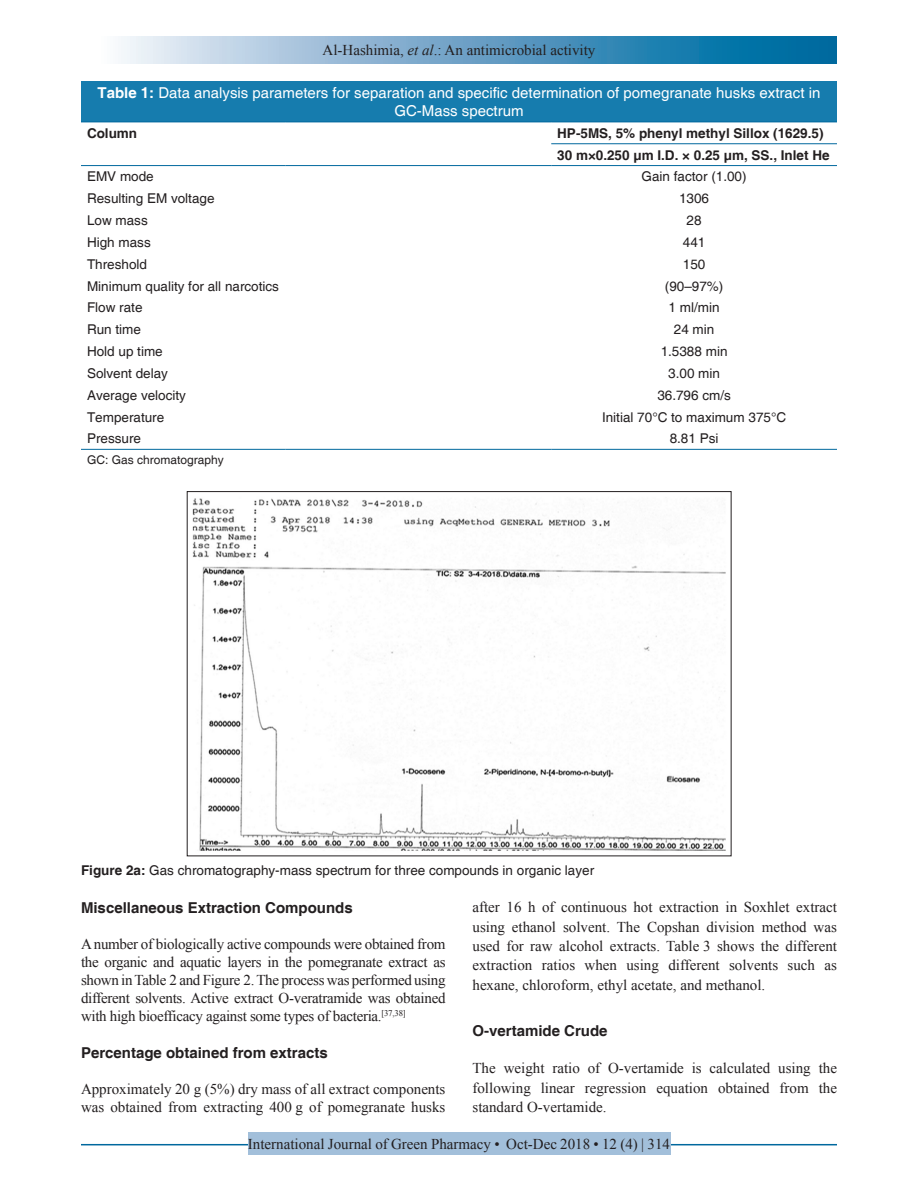
<style>
.page{position:relative;width:918px;height:1188px;background:#fff}
.page>*{position:absolute;margin:0;border:0;box-sizing:border-box;transform-origin:0 0}
.TX{font:15px/19.4px "Times New Roman";color:#231f20;text-align:justify}
.TT{font:15px/18px "Helvetica";color:#fff;text-align:center}
.t1{font:700 15px "Helvetica";color:#231f20}
.TB{font:13.5px "Helvetica";color:#231f20}
.TCH{font:700 13.5px "Helvetica";color:#231f20}
.FGC{font:13.5px "Helvetica";color:#231f20}
.TBL{font:13.5px "Helvetica";color:#231f20}
.TFN{font:12px "Helvetica";color:#231f20}
.s1{font-style:italic}
.s2{font-weight:700}
.s3{font-style:inherit}
</style>
<div class="page">
<div style="left:81px;top:37px;width:756px;height:27px;background:linear-gradient(to right,#fcf4fb,#005d99)"></div>
<hr style="left:81px;top:1144px;width:756px;height:1px;background:#00689e">
<div style="left:248px;top:1133px;width:422px;height:22px;background:#a2bfda"></div>
<div style="left:81px;top:81px;width:756px;height:41px;background:#167cae"></div>
<hr style="left:81px;top:449px;width:205px;height:1px;background:#00689e">
<hr style="left:286px;top:449px;width:265px;height:1px;background:#00689e">
<hr style="left:551px;top:449px;width:286px;height:1px;background:#00689e">
<hr style="left:81px;top:122px;width:205px;height:1px;background:#00689e">
<hr style="left:286px;top:122px;width:265px;height:1px;background:#00689e">
<hr style="left:551px;top:122px;width:286px;height:1px;background:#00689e">
<hr style="left:81px;top:165px;width:205px;height:1px;background:#00689e">
<hr style="left:286px;top:165px;width:265px;height:1px;background:#00689e">
<hr style="left:551px;top:165px;width:286px;height:1px;background:#00689e">
<hr style="left:551px;top:143px;width:286px;height:1px;background:#00689e">
<img style="left:192px;top:498px;width:534px;height:353px">
<p class="TX" style="left:323px;top:41px;width:274px">Al-Hashimia, <span class="s1">et al</span>.: An antimicrobial activity</p>
<p class="TT" style="left:98px;top:84px;width:724px"><span class="s2">Table 1:</span> Data analysis parameters for separation and specific determination of pomegranate husks extract in<br>GC‑Mass spectrum</p>
<p class="TCH" style="left:87px;top:125px;width:52px">Column</p>
<p class="TCH" style="left:557px;top:125px;width:268px">HP‑5MS, 5% phenyl methyl Sillox (1629.5)</p>
<p class="TCH" style="left:557px;top:147px;width:274px">30 m×0.250 µm I.D. × 0.25 µm, SS., Inlet He</p>
<p class="TB" style="left:87px;top:169px;width:68px">EMV mode</p>
<p class="TB" style="left:642px;top:169px;width:107px">Gain factor (1.00)</p>
<p class="TB" style="left:87px;top:191px;width:129px">Resulting EM voltage</p>
<p class="TB" style="left:679px;top:191px;width:32px">1306</p>
<p class="TB" style="left:87px;top:213px;width:62px">Low mass</p>
<p class="TB" style="left:687px;top:213px;width:17px">28</p>
<p class="TB" style="left:87px;top:234px;width:65px">High mass</p>
<p class="TB" style="left:683px;top:234px;width:24px">441</p>
<p class="TB" style="left:87px;top:256px;width:62px">Threshold</p>
<p class="TB" style="left:683px;top:256px;width:24px">150</p>
<p class="TB" style="left:87px;top:278px;width:194px">Minimum quality for all narcotics</p>
<p class="TB" style="left:665px;top:278px;width:60px">(90–97%)</p>
<p class="TB" style="left:87px;top:300px;width:57px">Flow rate</p>
<p class="TB" style="left:669px;top:300px;width:53px">1 ml/min</p>
<p class="TB" style="left:87px;top:322px;width:56px">Run time</p>
<p class="TB" style="left:674px;top:322px;width:42px">24 min</p>
<p class="TB" style="left:87px;top:343px;width:77px">Hold up time</p>
<p class="TB" style="left:661px;top:343px;width:68px">1.5388 min</p>
<p class="TB" style="left:87px;top:365px;width:83px">Solvent delay</p>
<p class="TB" style="left:668px;top:365px;width:53px">3.00 min</p>
<p class="TB" style="left:87px;top:387px;width:101px">Average velocity</p>
<p class="TB" style="left:657px;top:387px;width:75px">36.796 cm/s</p>
<p class="TB" style="left:87px;top:409px;width:79px">Temperature</p>
<p class="TB" style="left:602px;top:409px;width:186px">Initial 70°C to maximum 375°C</p>
<p class="TBL" style="left:87px;top:431px;width:56px">Pressure</p>
<p class="TBL" style="left:670px;top:431px;width:50px">8.81 Psi</p>
<p class="TFN" style="left:87px;top:453px;width:138px">GC: Gas chromatography</p>
<p class="FGC" style="left:81px;top:862px;width:515px"><span class="s2">Figure 2a:</span> Gas chromatography-mass spectrum for three compounds in organic layer</p>
<h2 class="t1" style="left:81px;top:898px;width:273px">Miscellaneous Extraction Compounds</h2>
<p class="TX" style="left:81px;top:934px;width:366px;line-height:18px">A number of biologically active compounds were obtained from the organic and aquatic layers in the pomegranate extract as shown in Table 2 and Figure 2. The process was performed using different solvents. Active extract O-veratramide was obtained with high bioefficacy against some types of bacteria.<sup>[37,38]</sup></p>
<h2 class="t1" style="left:81px;top:1044px;width:248px">Percentage obtained from extracts</h2>
<p class="TX" style="left:81px;top:1080px;width:366px;line-height:18px">Approximately 20 g (5%) dry mass of all extract components was obtained from extracting 400 g of pomegranate husks</p>
<p class="TX" style="left:472px;top:897px;width:366px">after 16 h of continuous hot extraction in Soxhlet extract using ethanol solvent. The Copshan division method was used for raw alcohol extracts. Table 3 shows the different extraction ratios when using different solvents such as hexane, chloroform, ethyl acetate, and methanol.</p>
<h2 class="t1" style="left:472px;top:1022px;width:137px">O-vertamide Crude</h2>
<p class="TX" style="left:472px;top:1059px;width:366px">The weight ratio of O-vertamide is calculated using the following linear regression equation obtained from the standard O-vertamide.</p>
<p class="TX" style="left:248px;top:1134px;width:424px">International Journal of Green Pharmacy <span class="s3">•</span> Oct-Dec <span class="s3">2018 • 12 (4) | 314</span></p>
</div>
